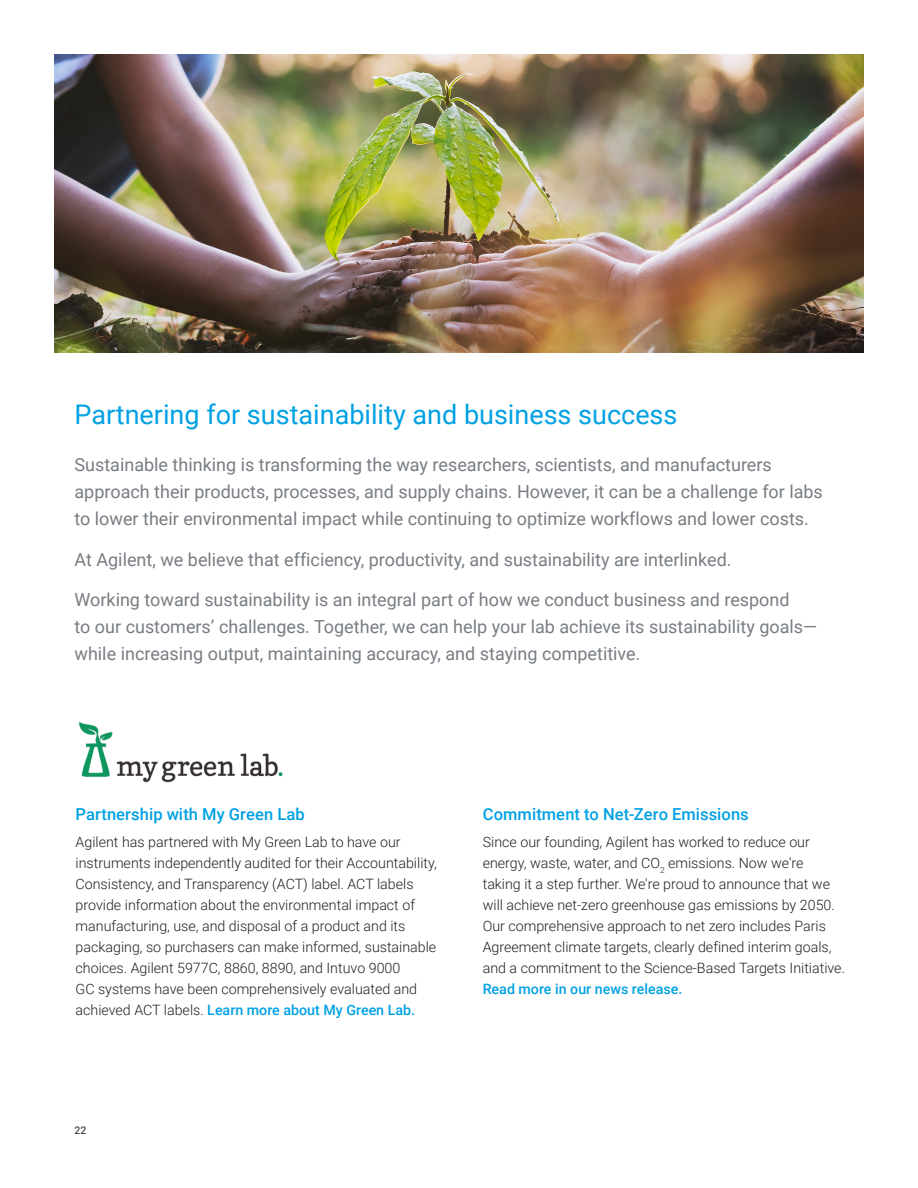
<style>
.page{position:relative;width:918px;height:1188px;background:#fff}
.page>*{position:absolute;margin:0;border:0;box-sizing:border-box;transform-origin:0 0}
.Donna_headline{font:27px "Roboto";color:#00a1e3}
.BROCHURE_paragraph_g{font:18px/27px "Roboto";color:#787d83}
.BROCHURE_subhead_blu{font:500 16.5px "Roboto";letter-spacing:.005em;color:#00a1e3}
.BROCHURE_text_black{font:300 14.25px/21px "Roboto";color:#231f20}
.t1{font:10.5px "Roboto";color:#231f20}
.s1{font-weight:500;color:#00a1e3}
</style>
<div class="page">
<img style="left:54px;top:54px;width:810px;height:298px">
<img style="left:79px;top:722px;width:204px;height:61px">
<p class="Donna_headline" style="left:75px;top:396px;width:604px">Partnering for sustainability and business success</p>
<p class="BROCHURE_paragraph_g" style="left:75px;top:451px;width:750px">Sustainable thinking is transforming the way researchers, scientists, and manufacturers approach their products, processes, and supply chains. However, it can be a challenge for labs to lower their environmental impact while continuing to optimize workflows and lower costs.</p>
<p class="BROCHURE_paragraph_g" style="left:75px;top:545px;width:659px">At Agilent, we believe that efficiency, productivity, and sustainability are interlinked.</p>
<p class="BROCHURE_paragraph_g" style="left:75px;top:586px;width:744px">Working toward sustainability is an integral part of how we conduct business and respond<br>to our customers’ challenges. Together, we can help your lab achieve its sustainability goals— while increasing output, maintaining accuracy, and staying competitive.</p>
<p class="BROCHURE_subhead_blu" style="left:76px;top:803px;width:231px">Partnership with My Green Lab</p>
<p class="BROCHURE_text_black" style="left:76px;top:831px;width:363px">Agilent has partnered with My Green Lab to have our instruments independently audited for their Accountability, Consistency, and Transparency (ACT) label. ACT labels provide information about the environmental impact of manufacturing, use, and disposal of a product and its packaging, so purchasers can make informed, sustainable choices. Agilent 5977C, 8860, 8890, and Intuvo 9000<br>GC systems have been comprehensively evaluated and achieved ACT labels. <span class="s1">Learn more about My Green Lab.</span></p>
<p class="t1" style="left:75px;top:1123px;width:13px">22</p>
<p class="BROCHURE_subhead_blu" style="left:483px;top:803px;width:267px">Commitment to Net-Zero Emissions</p>
<p class="BROCHURE_text_black" style="left:483px;top:831px;width:364px">Since our founding, Agilent has worked to reduce our energy, waste, water, and CO<sub>2</sub> emissions. Now we're taking it a step further. We're proud to announce that we will achieve net-zero greenhouse gas emissions by 2050.<br>Our comprehensive approach to net zero includes Paris Agreement climate targets, clearly defined interim goals, and a commitment to the Science-Based Targets Initiative.<br><span class="s1">Read more in our news release.</span></p>
</div>
